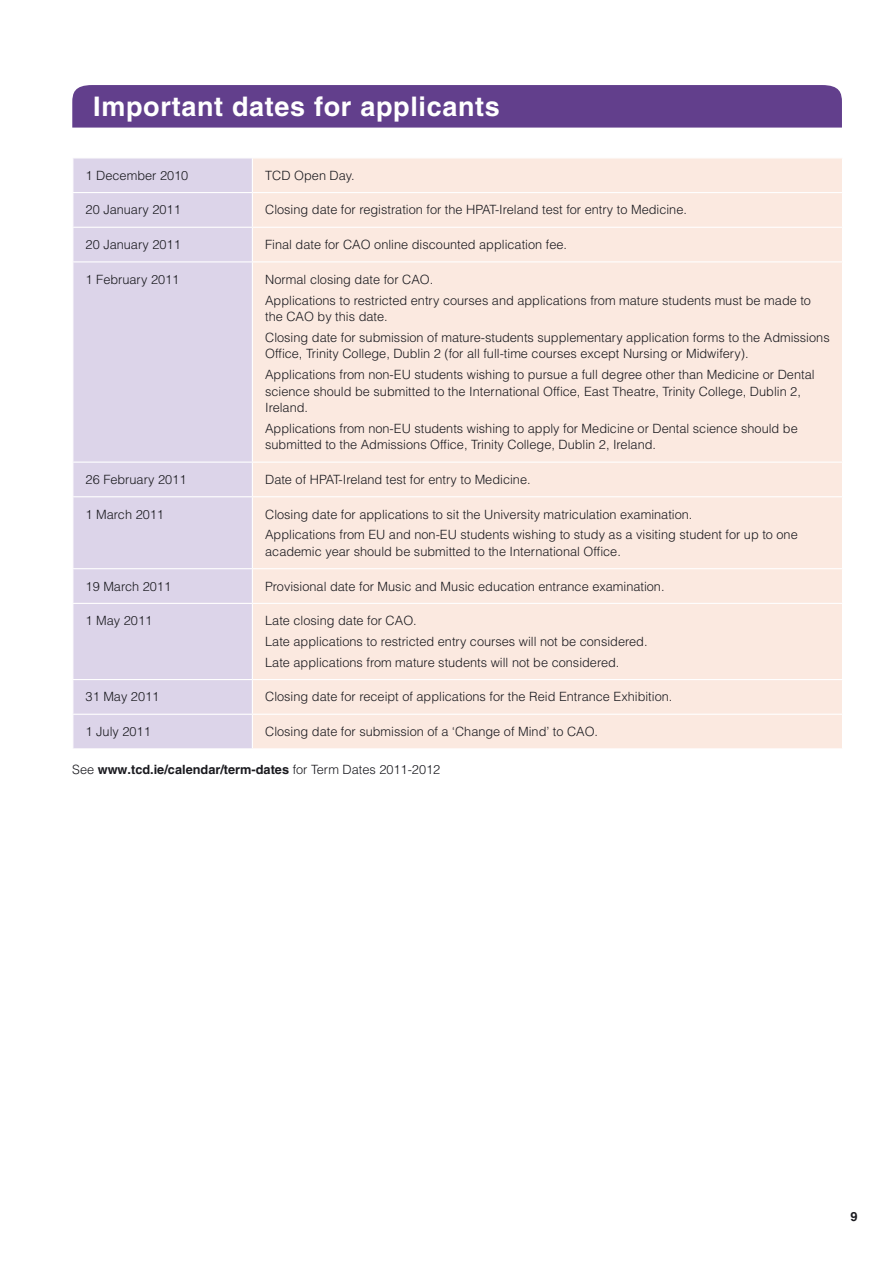
<style>
.page{position:relative;width:893px;height:1263px;background:#fff}
.page>*{position:absolute;margin:0;border:0;box-sizing:border-box;transform-origin:0 0}
.t1{font:700 27px "Helvetica LT Std";letter-spacing:.025em;color:#fff}
.t2{font:300 12.75px/20.7px "Helvetica LT Std";color:#1a1a1f}
.t3{font:700 12.75px "Helvetica LT Std";color:#1a1a1f}
.s1{font-weight:300}
</style>
<div class="page">
<div style="left:72px;top:85px;width:770px;height:43px;background:#623f8c"></div>
<div style="left:73px;top:158px;width:179px;height:590px;background:#dcd4e9"></div>
<div style="left:253px;top:158px;width:589px;height:590px;background:#fbe9e0"></div>
<hr style="left:72px;top:192px;width:180px;height:1px;background:#fff">
<hr style="left:252px;top:192px;width:591px;height:1px;background:#fff">
<hr style="left:72px;top:227px;width:180px;height:1px;background:#fff">
<hr style="left:252px;top:227px;width:591px;height:1px;background:#fff">
<hr style="left:72px;top:261px;width:180px;height:1px;background:#fff">
<hr style="left:252px;top:261px;width:591px;height:1px;background:#fff">
<hr style="left:72px;top:461px;width:180px;height:2px;background:#fff">
<hr style="left:252px;top:461px;width:591px;height:2px;background:#fff">
<hr style="left:72px;top:496px;width:180px;height:1px;background:#fff">
<hr style="left:252px;top:496px;width:591px;height:1px;background:#fff">
<hr style="left:72px;top:568px;width:180px;height:1px;background:#fff">
<hr style="left:252px;top:568px;width:591px;height:1px;background:#fff">
<hr style="left:72px;top:603px;width:180px;height:1px;background:#fff">
<hr style="left:252px;top:603px;width:591px;height:1px;background:#fff">
<hr style="left:72px;top:679px;width:180px;height:1px;background:#fff">
<hr style="left:252px;top:679px;width:591px;height:1px;background:#fff">
<hr style="left:72px;top:714px;width:180px;height:1px;background:#fff">
<hr style="left:252px;top:714px;width:591px;height:1px;background:#fff">
<h1 class="t1" style="left:93px;top:90px;width:408px">Important dates for applicants</h1>
<p class="t2" style="left:86px;top:165px;width:104px">1 December 2010</p>
<p class="t2" style="left:265px;top:165px;width:91px">TCD Open Day.</p>
<p class="t2" style="left:86px;top:199px;width:97px">20 January 2011</p>
<p class="t2" style="left:265px;top:199px;width:423px">Closing date for registration for the HPAT-Ireland test for entry to Medicine.</p>
<p class="t2" style="left:86px;top:234px;width:97px">20 January 2011</p>
<p class="t2" style="left:265px;top:234px;width:303px">Final date for CAO online discounted application fee.</p>
<p class="t2" style="left:86px;top:269px;width:95px">1 February 2011</p>
<p class="t2" style="left:265px;top:269px;width:547px">Normal closing date for CAO.<br>Applications to restricted entry courses and applications from mature students must be made to</p>
<p class="t2" style="left:265px;top:306px;width:566px">the CAO by this date.<br>Closing date for submission of mature-students supplementary application forms to the Admissions</p>
<p class="t2" style="left:265px;top:343px;width:551px">Office, Trinity College, Dublin 2 (for all full-time courses except Nursing or Midwifery).<br>Applications from non-EU students wishing to pursue a full degree other than Medicine or Dental</p>
<p class="t2" style="left:265px;top:383px;width:537px;line-height:16.5px">science should be submitted to the International Office, East Theatre, Trinity College, Dublin 2,<br>Ireland.</p>
<p class="t2" style="left:265px;top:420px;width:534px;line-height:16.5px">Applications from non-EU students wishing to apply for Medicine or Dental science should be submitted to the Admissions Office, Trinity College, Dublin 2, Ireland.</p>
<p class="t2" style="left:86px;top:469px;width:102px">26 February 2011</p>
<p class="t2" style="left:265px;top:469px;width:267px">Date of HPAT-Ireland test for entry to Medicine.</p>
<p class="t2" style="left:86px;top:504px;width:80px">1 March 2011</p>
<p class="t2" style="left:265px;top:504px;width:534px">Closing date for applications to sit the University matriculation examination.<br>Applications from EU and non-EU students wishing to study as a visiting student for up to one</p>
<p class="t2" style="left:265px;top:541px;width:357px">academic year should be submitted to the International Office.</p>
<p class="t2" style="left:86px;top:576px;width:87px">19 March 2011</p>
<p class="t2" style="left:265px;top:576px;width:401px">Provisional date for Music and Music education entrance examination.</p>
<p class="t2" style="left:86px;top:610px;width:68px">1 May 2011</p>
<p class="t2" style="left:265px;top:610px;width:384px">Late closing date for CAO.<br>Late applications to restricted entry courses will not be considered.<br>Late applications from mature students will not be considered.</p>
<p class="t2" style="left:86px;top:686px;width:75px">31 May 2011</p>
<p class="t2" style="left:265px;top:686px;width:409px">Closing date for receipt of applications for the Reid Entrance Exhibition.</p>
<p class="t2" style="left:86px;top:721px;width:67px">1 July 2011</p>
<p class="t2" style="left:265px;top:721px;width:335px">Closing date for submission of a ‘Change of Mind’ to CAO.</p>
<p class="t3" style="left:72px;top:762px;width:370px"><span class="s1">See</span> www.tcd.ie/calendar/term-dates <span class="s1">for Term Dates 2011-2012</span></p>
</div>
